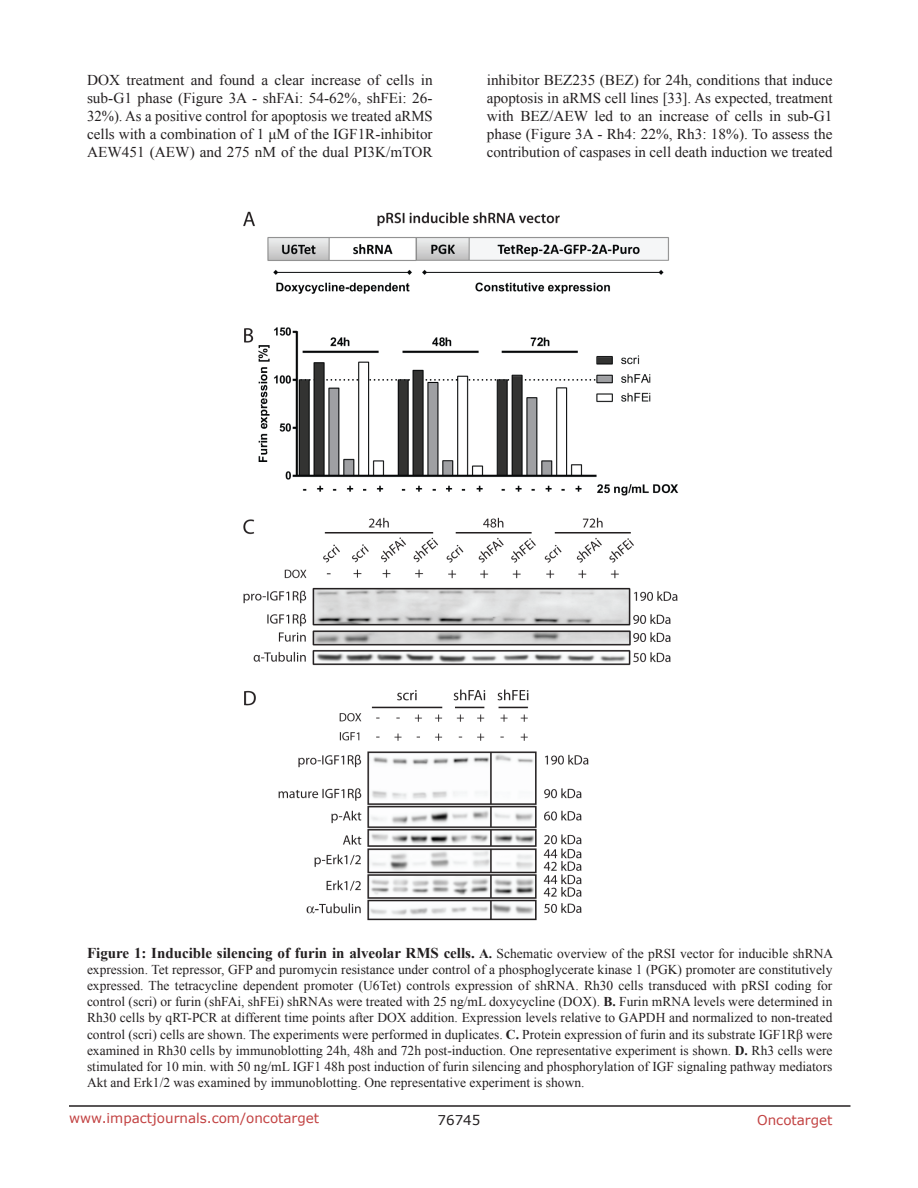
<style>
.page{position:relative;width:918px;height:1188px;background:#fff}
.page>*{position:absolute;margin:0;border:0;box-sizing:border-box;transform-origin:0 0}
.BodyText{font:15px/18px "Times New Roman";color:#231f20;text-align:justify}
.figuretext{font:700 15px "Times New Roman";color:#231f20}
.figuretext-2{font:13.5px/16.2px "Times New Roman";color:#231f20;text-align:justify}
.t1{font:13.5px "Verdana";color:#c24141}
.t2{font:13.5px "Verdana";color:#231f20}
.s1{font-size:13.5px}
.s2{font-weight:400;font-size:13.5px}
.s3{font-weight:700}
</style>
<div class="page">
<hr style="left:69px;top:1105px;width:781px;height:2px;background:#231f20">
<img style="left:243px;top:211px;width:436px;height:710px">
<p class="BodyText" style="left:87px;top:71px;width:347px">DOX treatment and found a clear increase of cells in sub-G1 phase (Figure 3A - shFAi: 54-62%, shFEi: 26- 32%). As a positive control for apoptosis we treated aRMS cells with a combination of 1 μM of the IGF1R-inhibitor AEW451 (AEW) and 275 nM of the dual PI3K/mTOR</p>
<p class="BodyText" style="left:487px;top:71px;width:347px">inhibitor BEZ235 (BEZ) for 24h, conditions that induce apoptosis in aRMS cell lines [33]. As expected, treatment with BEZ/AEW led to an increase of cells in sub-G1 phase (Figure 3A - Rh4: 22%, Rh3: 18%). To assess the contribution of caspases in cell death induction we treated</p>
<p class="figuretext" style="left:87px;top:942px;width:748px">Figure 1: Inducible silencing of furin in alveolar RMS cells. <span class="s1">A.</span> <span class="s2">Schematic overview of the pRSI vector for inducible shRNA</span></p>
<p class="figuretext-2" style="left:87px;top:961px;width:747px">expression. Tet repressor, GFP and puromycin resistance under control of a phosphoglycerate kinase 1 (PGK) promoter are constitutively expressed. The tetracycline dependent promoter (U6Tet) controls expression of shRNA. Rh30 cells transduced with pRSI coding for control (scri) or furin (shFAi, shFEi) shRNAs were treated with 25 ng/mL doxycycline (DOX). <span class="s3">B.</span> Furin mRNA levels were determined in Rh30 cells by qRT-PCR at different time points after DOX addition. Expression levels relative to GAPDH and normalized to non-treated control (scri) cells are shown. The experiments were performed in duplicates. <span class="s3">C.</span> Protein expression of furin and its substrate IGF1Rβ were examined in Rh30 cells by immunoblotting 24h, 48h and 72h post-induction. One representative experiment is shown. <span class="s3">D.</span> Rh3 cells were stimulated for 10 min. with 50 ng/mL IGF1 48h post induction of furin silencing and phosphorylation of IGF signaling pathway mediators Akt and Erk1/2 was examined by immunoblotting. One representative experiment is shown.</p>
<p class="t1" style="left:69px;top:1109px;width:252px">www.impactjournals.com/oncotarget</p>
<p class="t2" style="left:438px;top:1111px;width:44px">76745</p>
<p class="t1" style="left:757px;top:1111px;width:77px">Oncotarget</p>
</div>
